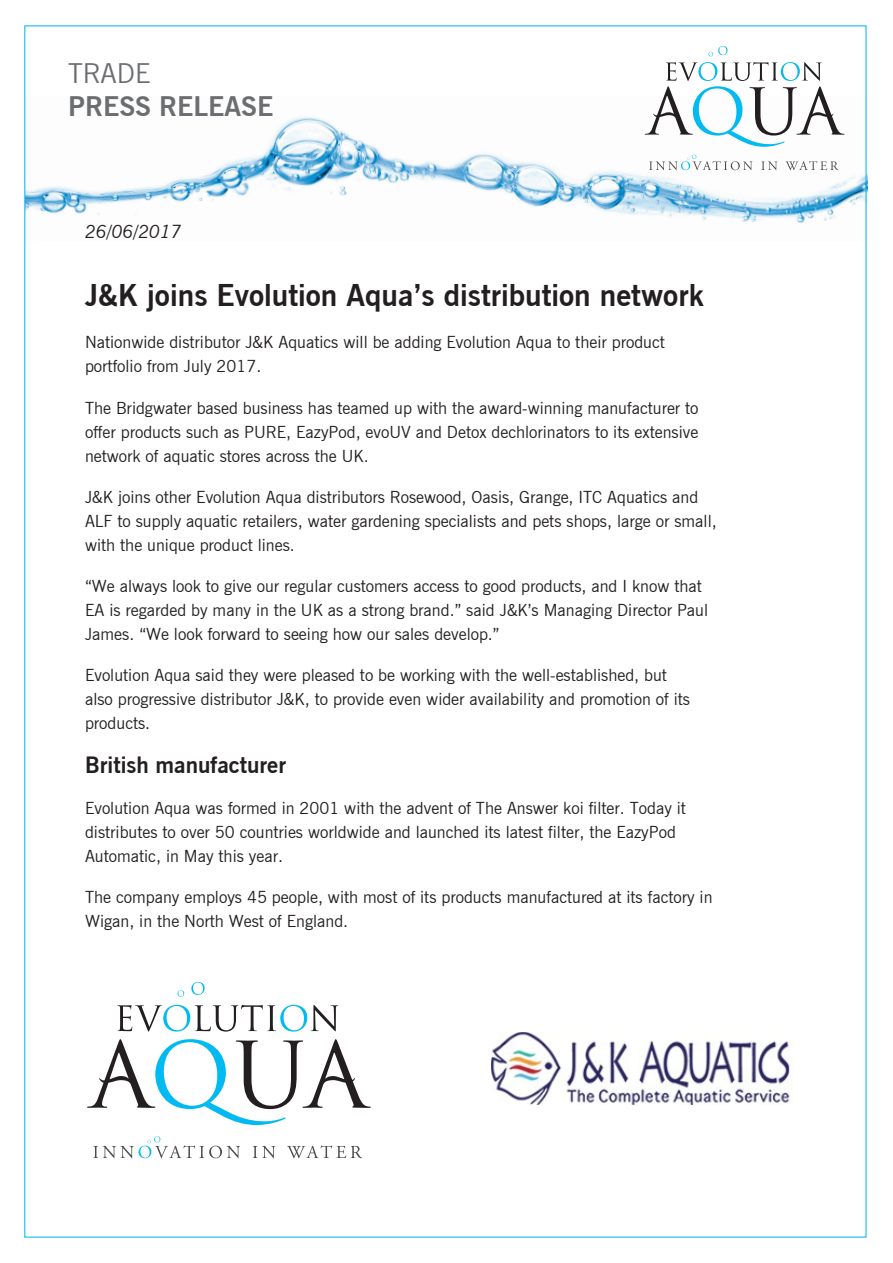
<style>
.page{position:relative;width:893px;height:1263px;background:#fff}
.page>*{position:absolute;margin:0;border:0;box-sizing:border-box;transform-origin:0 0}
.t1{font:700 30px "News Gothic BT";color:#231f20}
.t2{font:700 27px/33px "News Gothic BT";color:#6c6d70}
.t3{font:700 22.5px "News Gothic BT";color:#231f20}
.t4{font:italic 18px "News Gothic BT";color:#231f20}
.t5{font:16.5px/24px "News Gothic BT";color:#231f20}
.s1{font-weight:400}
</style>
<div class="page">
<img style="left:26px;top:97px;width:841px;height:144px">
<svg style="left:708px;top:46px;width:19px;height:10px"></svg>
<svg style="left:645px;top:62px;width:199px;height:85px"></svg>
<svg style="left:761px;top:161px;width:16px;height:9px"></svg>
<svg style="left:785px;top:161px;width:54px;height:9px"></svg>
<svg style="left:649px;top:155px;width:103px;height:15px"></svg>
<svg style="left:117px;top:1005px;width:221px;height:26px"></svg>
<svg style="left:191px;top:982px;width:14px;height:13px"></svg>
<svg style="left:178px;top:990px;width:6px;height:7px"></svg>
<svg style="left:87px;top:1039px;width:284px;height:86px"></svg>
<svg style="left:253px;top:1146px;width:22px;height:12px"></svg>
<svg style="left:287px;top:1145px;width:75px;height:13px"></svg>
<svg style="left:93px;top:1136px;width:147px;height:22px"></svg>
<img style="left:492px;top:1032px;width:298px;height:73px">
<p class="t2" style="left:68px;top:57px;width:207px"><span class="s1">TRADE<br></span>PRESS RELEASE</p>
<p class="t4" style="left:85px;top:220px;width:98px">26/06/2017</p>
<p class="t1" style="left:85px;top:277px;width:620px">J&amp;K joins Evolution Aqua’s distribution network</p>
<p class="t5" style="left:85px;top:330px;width:581px">Nationwide distributor J&amp;K Aquatics will be adding Evolution Aqua to their product portfolio from July 2017.</p>
<p class="t5" style="left:85px;top:395px;width:615px;text-align:justify">The Bridgwater based business has teamed up with the award-winning manufacturer to offer products such as PURE, EazyPod, evoUV and Detox dechlorinators to its extensive network of aquatic stores across the UK.</p>
<p class="t5" style="left:85px;top:484px;width:633px">J&amp;K joins other Evolution Aqua distributors Rosewood, Oasis, Grange, ITC Aquatics and<br>ALF to supply aquatic retailers, water gardening specialists and pets shops, large or small, with the unique product lines.</p>
<p class="t5" style="left:85px;top:573px;width:625px">“We always look to give our regular customers access to good products, and I know that<br>EA is regarded by many in the UK as a strong brand.” said J&amp;K’s Managing Director Paul<br>James. “We look forward to seeing how our sales develop.”</p>
<p class="t5" style="left:85px;top:663px;width:606px">Evolution Aqua said they were pleased to be working with the well-established, but also progressive distributor J&amp;K, to provide even wider availability and promotion of its products.</p>
<p class="t3" style="left:85px;top:751px;width:203px">British manufacturer</p>
<p class="t5" style="left:85px;top:796px;width:602px">Evolution Aqua was formed in 2001 with the advent of The Answer koi filter. Today it distributes to over 50 countries worldwide and launched its latest filter, the EazyPod<br>Automatic, in May this year.</p>
<p class="t5" style="left:85px;top:885px;width:629px">The company employs 45 people, with most of its products manufactured at its factory in<br>Wigan, in the North West of England.</p>
</div>
